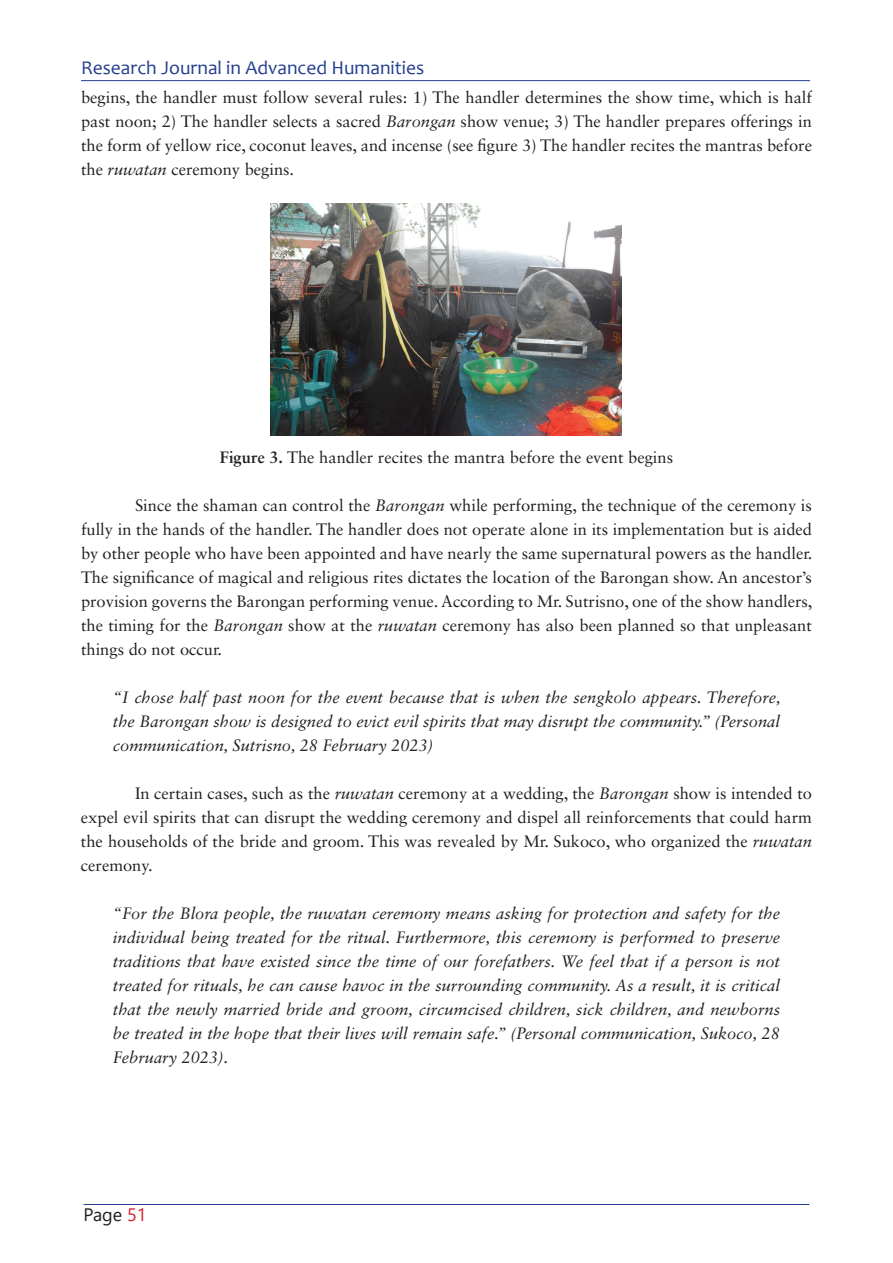
<style>
.page{position:relative;width:893px;height:1263px;background:#fff}
.page>*{position:absolute;margin:0;border:0;box-sizing:border-box;transform-origin:0 0}
.t1{font:19.5px "Candara";color:#253f8e}
.t2{font:18px "Segoe UI";color:#231f20}
.t3{font:16.5px/24px "Sabon LT Std";color:#231f20;text-align:justify}
.t4{font:italic 16.5px/24px "Sabon LT Std";color:#231f20;text-align:justify}
.s1{font-style:italic}
.s2{font-weight:700}
.s3{color:#d1232a}
</style>
<div class="page">
<hr style="left:84px;top:1204px;width:725px;height:1px;background:#253f8e">
<hr style="left:81px;top:80px;width:729px;height:1px;background:#253f8e">
<img style="left:270px;top:204px;width:351px;height:232px">
<p class="t1" style="left:81px;top:56px;width:345px">Research Journal in Advanced Humanities</p>
<p class="t3" style="left:81px;top:85px;width:732px">begins, the handler must follow several rules: 1) The handler determines the show time, which is half past noon; 2) The handler selects a sacred <span class="s1">Barongan</span> show venue; 3) The handler prepares offerings in the form of yellow rice, coconut leaves, and incense (see figure 3) The handler recites the mantras before the <span class="s1">ruwatan</span> ceremony begins.</p>
<p class="t3" style="left:220px;top:445px;width:455px"><span class="s2">Figure 3.</span> The handler recites the mantra before the event begins</p>
<p class="t3" style="left:81px;top:493px;width:733px;text-indent:54px">Since the shaman can control the <span class="s1">Barongan</span> while performing, the technique of the ceremony is fully in the hands of the handler. The handler does not operate alone in its implementation but is aided by other people who have been appointed and have nearly the same supernatural powers as the handler.<br>The significance of magical and religious rites dictates the location of the Barongan show. An ancestor’s provision governs the Barongan performing venue. According to Mr. Sutrisno, one of the show handlers, the timing for the <span class="s1">Barongan</span> show at the <span class="s1">ruwatan</span> ceremony has also been planned so that unpleasant things do not occur.</p>
<p class="t4" style="left:113px;top:685px;width:669px">“I chose half past noon for the event because that is when the sengkolo appears. Therefore, the Barongan show is designed to evict evil spirits that may disrupt the community.” (Personal communication, Sutrisno, 28 February 2023)</p>
<p class="t3" style="left:81px;top:781px;width:733px;text-indent:54px">In certain cases, such as the <span class="s1">ruwatan</span> ceremony at a wedding, the <span class="s1">Barongan</span> show is intended to expel evil spirits that can disrupt the wedding ceremony and dispel all reinforcements that could harm the households of the bride and groom. This was revealed by Mr. Sukoco, who organized the <span class="s1">ruwatan </span>ceremony.</p>
<p class="t4" style="left:113px;top:901px;width:669px">“For the Blora people, the ruwatan ceremony means asking for protection and safety for the individual being treated for the ritual. Furthermore, this ceremony is performed to preserve traditions that have existed since the time of our forefathers. We feel that if a person is not treated for rituals, he can cause havoc in the surrounding community. As a result, it is critical that the newly married bride and groom, circumcised children, sick children, and newborns be treated in the hope that their lives will remain safe.” (Personal communication, Sukoco, 28<br>February 2023).</p>
<p class="t2" style="left:84px;top:1198px;width:64px">Page <span class="s3">51</span></p>
</div>
